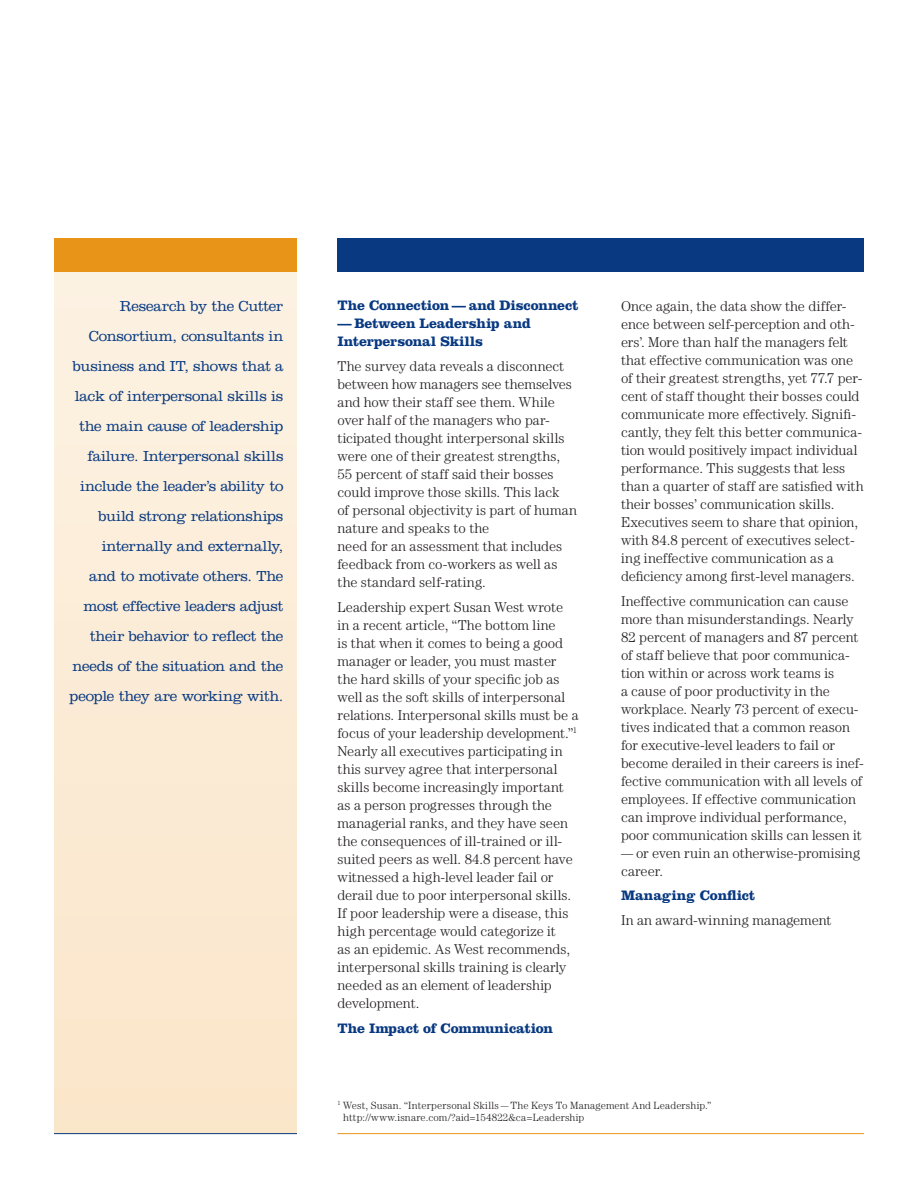
<style>
.page{position:relative;width:918px;height:1188px;background:#fff}
.page>*{position:absolute;margin:0;border:0;box-sizing:border-box;transform-origin:0 0}
.t1{font:300 15px/30px "Clarendon LT Std";letter-spacing:-.015em;color:#083981;text-align:right}
.t2{font:300 14.25px/18px "Century Std";color:#231f20}
.sub_1{font:700 14.25px/18px "Clarendon LT Std";letter-spacing:-.01em;color:#083981}
.t3{font:300 14.25px/18px "Century Std";color:#231f20;scale:.85 1}
.t4{font:300 10.5px/12px "Century Std";letter-spacing:.015em;color:#231f20}
</style>
<div class="page">
<div style="left:54px;top:272px;width:243px;height:862px;background:#fbebd6"></div>
<div style="left:338px;top:238px;width:526px;height:34px;background:#083981"></div>
<div style="left:54px;top:238px;width:243px;height:34px;background:#e89418"></div>
<hr style="left:54px;top:1133px;width:243px;height:1px;background:#083981">
<hr style="left:338px;top:1133px;width:526px;height:1px;background:#e89418">
<p class="t1" style="left:70px;top:291px;width:216px">Research by the Cutter<br>Consortium, consultants in business and IT, shows that a lack of interpersonal skills is the main cause of leadership failure. Interpersonal skills include the leader’s ability to build strong relationships internally and externally,<br>and to motivate others. The most effective leaders adjust their behavior to reflect the needs of the situation and the people they are working with.</p>
<p class="sub_1" style="left:338px;top:297px;width:243px">The Connection — and Disconnect</p>
<p class="sub_1" style="left:338px;top:315px;width:195px">— Between Leadership and<br>Interpersonal Skills</p>
<p class="t2" style="left:338px;top:357px;width:241px">The survey data reveals a disconnect between how managers see themselves and how their staff see them. While over half of the managers who par&shy;ticipated thought interpersonal skills were one of their greatest strengths, 55 percent of staff said their bosses could improve those skills. This lack<br>of personal objectivity is part of human nature and speaks to the<br>need for an assessment that includes feedback from co-workers as well as the standard self-rating.</p>
<p class="t2" style="left:338px;top:598px;width:243px">Leadership expert Susan West wrote in a recent article, “The bottom line<br>is that when it comes to being a good manager or leader, you must master the hard skills of your specific job as well as the soft skills of interpersonal relations. Interpersonal skills must be a focus of your leadership development.”<sup>1<br></sup>Nearly all executives participating in this survey agree that interpersonal skills become increasingly important as a person progresses through the managerial ranks, and they have seen the consequences of ill-trained or ill&shy;suited peers as well. 84.8 percent have witnessed a high-level leader fail or derail due to poor interpersonal skills.<br>If poor leadership were a disease, this high percentage would categorize it<br>as an epidemic. As West recommends, interpersonal skills training is clearly needed as an element of leadership development.</p>
<p class="sub_1" style="left:338px;top:1019px;width:217px">The Impact of Communication</p>
<p class="t2" style="left:621px;top:297px;width:244px">Once again, the data show the differ&shy;ence between self-perception and oth&shy;ers’. More than half the managers felt that effective communication was one of their greatest strengths, yet 77.7 per&shy;cent of staff thought their bosses could communicate more effectively. Signifi&shy;cantly, they felt this better communica&shy;tion would positively impact individual performance. This suggests that less than a quarter of staff are satisfied with their bosses’ communication skills.<br>Executives seem to share that opinion, with 84.8 percent of executives select&shy;ing ineffective communication as a deficiency among first-level managers.</p>
<p class="t2" style="left:621px;top:591px;width:244px">Ineffective communication can cause more than misunderstandings. Nearly 82 percent of managers and 87 percent of staff believe that poor communica&shy;tion within or across work teams is<br>a cause of poor productivity in the workplace. Nearly 73 percent of execu&shy;tives indicated that a common reason for executive-level leaders to fail or become derailed in their careers is inef&shy;fective communication with all levels of employees. If effective communication can improve individual performance, poor communication skills can lessen it</p>
<p class="t3" style="left:621px;top:843px;width:283px">— or even ruin an otherwise-promising career.</p>
<p class="sub_1" style="left:621px;top:886px;width:136px">Managing Conflict</p>
<p class="t2" style="left:621px;top:911px;width:212px">In an award-winning management</p>
<p class="t4" style="left:343px;top:1099px;width:370px;text-indent:-6px"><sup>1</sup> West, Susan. “Interpersonal Skills — The Keys To Management And Leadership.” http://www.isnare.com/?aid=154822&amp;ca=Leadership</p>
</div>
